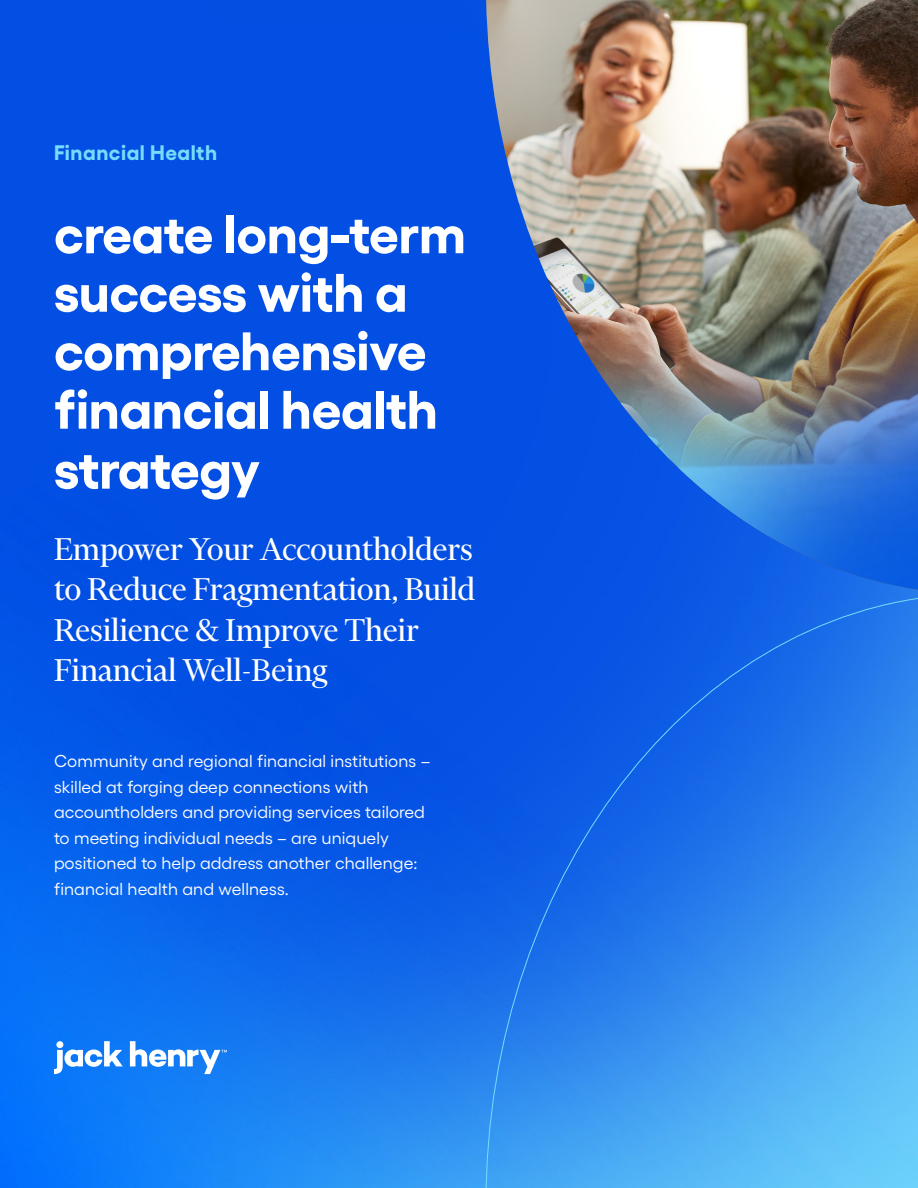
<style>
.page{position:relative;width:918px;height:1188px;background:#fff}
.page>*{position:absolute;margin:0;border:0;box-sizing:border-box;transform-origin:0 0}
.t1{font:700 54px/58.8px "Gellix";letter-spacing:-.005em;color:#fff}
.t2{font:36px/40.5px "Financier Display";color:#fff}
.t3{font:700 21px "Gellix";letter-spacing:.025em;color:#76dcfd}
.t4{font:17.25px/25.5px "Gellix";letter-spacing:.005em;color:#fff}
</style>
<div class="page">
<img style="left:0;top:0;width:918px;height:1188px">
<img style="left:486px;top:0;width:45px;height:590px">
<img style="left:531px;top:0;width:387px;height:590px">
<svg style="left:485px;top:593px;width:433px;height:595px;background:#2c82ec"></svg>
<svg style="left:54px;top:1041px;width:173px;height:33px"></svg>
<p class="t3" style="left:54px;top:135px;width:165px">Financial Health</p>
<h1 class="t1" style="left:54px;top:199px;width:413px">create long-term success with a comprehensive financial health strategy</h1>
<h2 class="t2" style="left:54px;top:529px;width:423px">Empower Your Accountholders to Reduce Fragmentation, Build<br>Resilience &amp; Improve Their<br>Financial Well-Being</h2>
<p class="t4" style="left:54px;top:747px;width:378px">Community and regional financial institutions – skilled at forging deep connections with accountholders and providing services tailored to meeting individual needs – are uniquely positioned to help address another challenge: financial health and wellness.</p>
</div>
